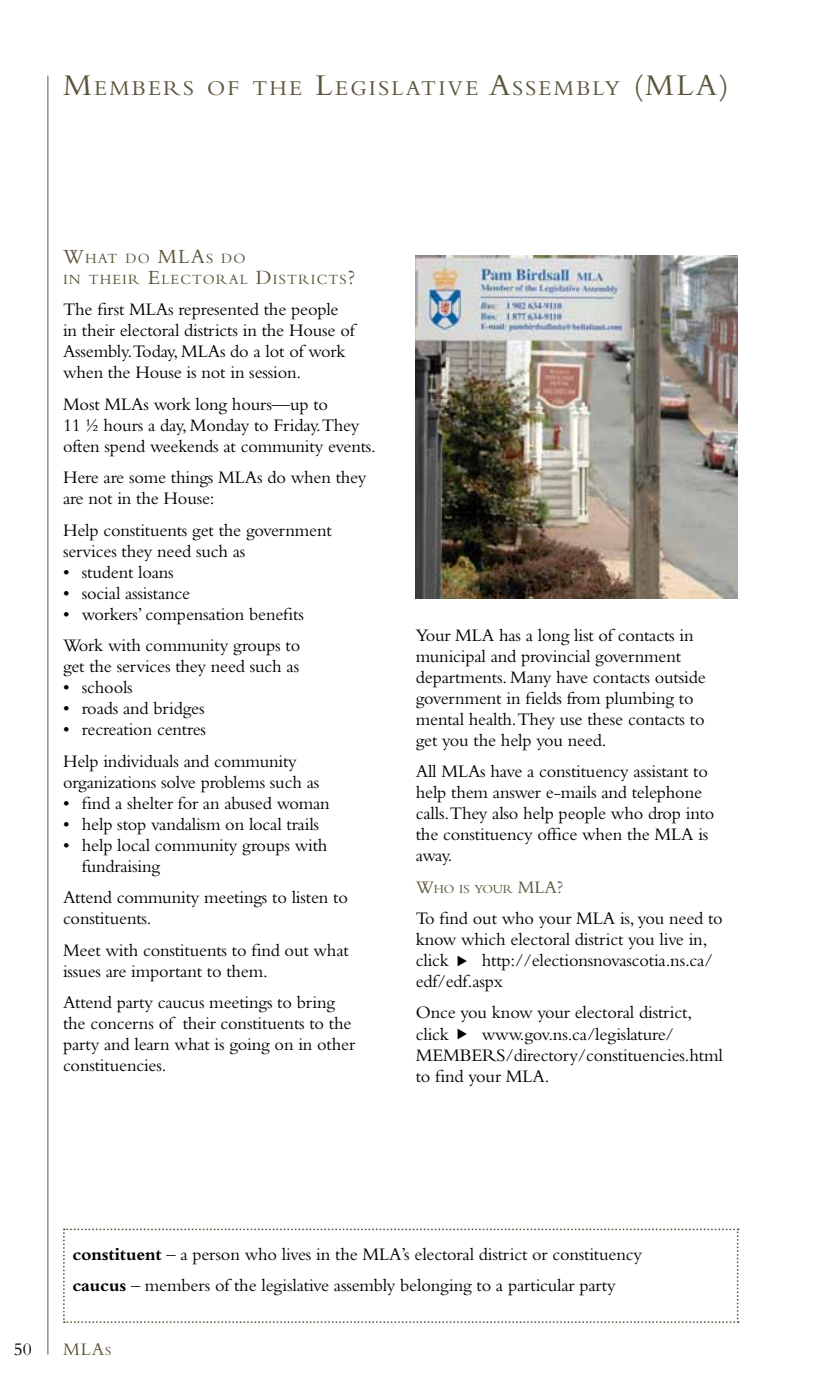
<style>
.page{position:relative;width:819px;height:1386px;background:#fff}
.page>*{position:absolute;margin:0;border:0;box-sizing:border-box;transform-origin:0 0}
.t1{font:22.05px "Bembo";letter-spacing:.1em;color:#5c553b}
.t2{font:18.38px/21px "Bembo";letter-spacing:-.01em;color:#000}
.t3{font:18.38px "Bembo";color:#5c553b}
.t4{font:14.7px/21px "Bembo";letter-spacing:.07em;color:#5c553b}
.t5{font:12.78px "Bembo";letter-spacing:-.015em;color:#5c553b}
.s1{font-size:31.5px}
.s2{font-size:21px}
.s3{font-size:18.38px}
.s4{font-weight:700}
.s5{font-size:12.78px}
</style>
<div class="page">
<hr style="left:47px;top:76px;width:1px;height:1278px;background:#5c553b">
<svg style="left:63px;top:1228px;width:676px;height:95px"></svg>
<img style="left:416px;top:256px;width:321px;height:342px">
<p class="t1" style="left:63px;top:75px;width:667px"><span class="s1">M</span>EMBERS OF THE <span class="s1">L</span>EGISLATIVE <span class="s1">A</span>SSEMBLY <span class="s1">(MLA)</span></p>
<p class="t4" style="left:63px;top:247px;width:294px"><span class="s2">W</span>HAT DO <span class="s2">MLA</span>S DO<br>IN THEIR <span class="s2">E</span>LECTORAL <span class="s2">D</span>ISTRICTS<span class="s2">?</span></p>
<p class="t2" style="left:63px;top:298px;width:293px">The first MLAs represented the people in their electoral districts in the House of Assembly.Today, MLAs do a lot of work when the House is not in session.</p>
<p class="t2" style="left:63px;top:393px;width:315px">Most MLAs work long hours—up to<br>11 ½ hours a day, Monday to Friday.They often spend weekends at community events.</p>
<p class="t2" style="left:63px;top:466px;width:305px">Here are some things MLAs do when they are not in the House:</p>
<p class="t2" style="left:63px;top:519px;width:270px">Help constituents get the government services they need such as</p>
<p class="t2" style="left:63px;top:561px;width:112px">• student loans</p>
<p class="t2" style="left:63px;top:582px;width:129px">• social assistance</p>
<p class="t2" style="left:63px;top:598px;width:243px;line-height:31.5px">• workers’ compensation benefits<br>Work with community groups to</p>
<p class="t2" style="left:63px;top:655px;width:238px">get the services they need such as</p>
<p class="t2" style="left:63px;top:676px;width:71px">• schools</p>
<p class="t2" style="left:63px;top:697px;width:143px">• roads and bridges</p>
<p class="t2" style="left:63px;top:713px;width:235px;line-height:31.5px">• recreation centres<br>Help individuals and community</p>
<p class="t2" style="left:63px;top:771px;width:258px">organizations solve problems such as</p>
<p class="t2" style="left:63px;top:792px;width:268px">• find a shelter for an abused woman</p>
<p class="t2" style="left:63px;top:813px;width:258px">• help stop vandalism on local trails</p>
<p class="t2" style="left:82px;top:834px;width:247px;text-indent:-19px">• help local community groups with fundraising</p>
<p class="t2" style="left:63px;top:886px;width:287px">Attend community meetings to listen to constituents.</p>
<p class="t2" style="left:63px;top:939px;width:287px">Meet with constituents to find out what issues are important to them.</p>
<p class="t2" style="left:63px;top:991px;width:294px">Attend party caucus meetings to bring the concerns of their constituents to the party and learn what is going on in other constituencies.</p>
<p class="t2" style="left:416px;top:624px;width:291px">Your MLA has a long list of contacts in municipal and provincial government departments. Many have contacts outside government in fields from plumbing to mental health.They use these contacts to get you the help you need.</p>
<p class="t2" style="left:416px;top:760px;width:300px">All MLAs have a constituency assistant to help them answer e-mails and telephone calls.They also help people who drop into the constituency office when the MLA is away.</p>
<p class="t5" style="left:416px;top:881px;width:149px"><span class="s3">W</span>HO IS YOUR <span class="s3">MLA?</span></p>
<p class="t2" style="left:416px;top:907px;width:309px">To find out who your MLA is, you need to know which electoral district you live in, click <sub>G</sub> http://electionsnovascotia.ns.ca/ edf/edf.aspx</p>
<p class="t2" style="left:416px;top:1002px;width:309px">Once you know your electoral district, click <sub>G</sub> www.gov.ns.ca/legislature/ MEMBERS/directory/constituencies.html to find your MLA.</p>
<p class="t2" style="left:72px;top:1238px;width:571px;line-height:31.5px"><span class="s4">constituent</span> – a person who lives in the MLA’s electoral district or constituency <span class="s4">caucus</span> – members of the legislative assembly belonging to a particular party</p>
<p class="t2" style="left:14px;top:1338px;width:19px">50</p>
<p class="t3" style="left:63px;top:1338px;width:50px">MLA<span class="s5">S</span></p>
</div>
